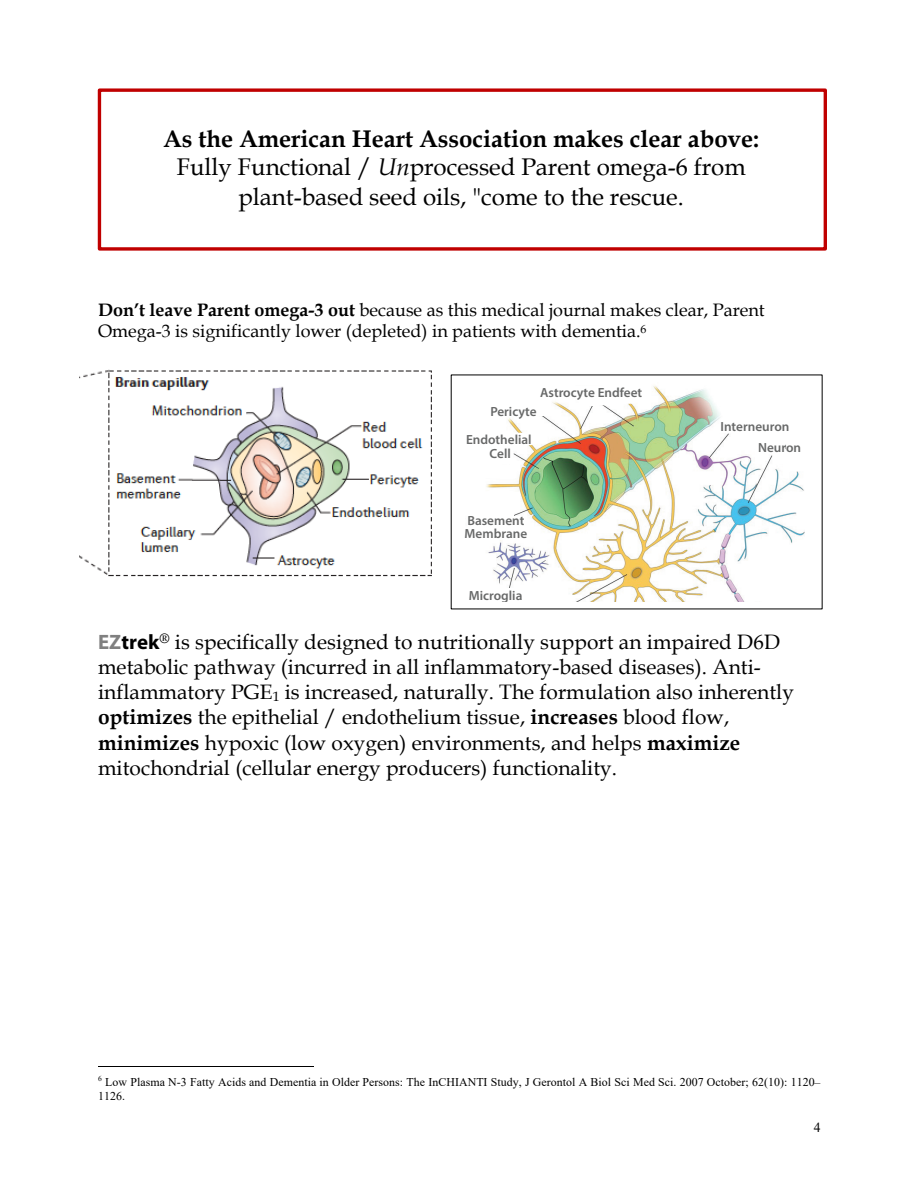
<style>
.page{position:relative;width:918px;height:1188px;background:#fff}
.page>*{position:absolute;margin:0;border:0;box-sizing:border-box;transform-origin:0 0}
.t1{font:24.15px/29px "Book Antiqua";letter-spacing:-.005em;color:#000;text-align:center}
.t2{font:20.85px/25.2px "Book Antiqua";letter-spacing:.005em;color:#000}
.t3{font:18px/21.6px "Book Antiqua";color:#000}
.t4{font:13.65px "Times New Roman";color:#000}
.t5{font:600 13.35px/28.2px "Myriad Pro";color:#676868}
.t6{font:11.85px/14.1px "Times New Roman";letter-spacing:.005em;color:#000}
.s1{font-weight:700}
.s2{font-style:italic}
.s3{font-family:"Myriad Pro";font-weight:700;color:#808080}
.s4{font-family:"Myriad Pro";font-weight:700}
</style>
<div class="page">
<hr style="left:98px;top:1066px;width:216px;height:1px;background:#000">
<img style="left:79px;top:369px;width:378px;height:216px">
<div style="left:98px;top:88px;width:729px;height:163px;border:3px solid #c00000"></div>
<div style="left:451px;top:375px;width:371px;height:234px;background:#fff"></div>
<img style="left:486px;top:385px;width:318px;height:217px">
<div style="left:500px;top:394px;width:46px;height:21px;background:#fff"></div>
<div style="left:468px;top:508px;width:46px;height:22px;background:#fff"></div>
<div style="left:474px;top:588px;width:46px;height:14px;background:#fff"></div>
<svg style="left:567px;top:385px;width:73px;height:22px"></svg>
<svg style="left:486px;top:429px;width:51px;height:37px"></svg>
<svg style="left:709px;top:423px;width:77px;height:29px"></svg>
<p class="t1" style="left:163px;top:124px;width:598px"><span class="s1">As the American Heart Association makes clear above:<br></span>Fully Functional / <span class="s2">Un</span>processed Parent omega-6 from plant-based seed oils, "come to the rescue.</p>
<p class="t3" style="left:98px;top:299px;width:668px"><span class="s1">Don’t leave Parent omega-3 out</span> because as this medical journal makes clear, Parent<br>Omega-3 is significantly lower (depleted) in patients with dementia.<sup>6</sup></p>
<p class="t5" style="left:540px;top:378px;width:104px">Astrocyte Endfeet</p>
<p class="t5" style="left:466px;top:397px;width:72px;text-indent:24px">Pericyte<br>Endothelial</p>
<p class="t5" style="left:490px;top:439px;width:23px">Cell</p>
<p class="t5" style="left:465px;top:513px;width:64px;line-height:13.4px">Basement<br>Membrane</p>
<p class="t5" style="left:469px;top:581px;width:55px">Microglia</p>
<p class="t5" style="left:758px;top:415px;width:45px;line-height:21.6px;text-indent:-38px">Interneuron<br>Neuron</p>
<p class="t2" style="left:98px;top:629px;width:697px"><span class="s3">EZ</span><span class="s4">trek</span><sup>®</sup> is specifically designed to nutritionally support an impaired D6D metabolic pathway (incurred in all inflammatory-based diseases). Anti&shy;inflammatory PGE<sub>1</sub> is increased, naturally. The formulation also inherently <span class="s1">optimizes</span> the epithelial / endothelium tissue, <span class="s1">increases</span> blood flow, <span class="s1">minimizes</span> hypoxic (low oxygen) environments, and helps <span class="s1">maximize </span>mitochondrial (cellular energy producers) functionality.</p>
<p class="t6" style="left:98px;top:1075px;width:724px"><sup>6</sup> Low Plasma N-3 Fatty Acids and Dementia in Older Persons: The InCHIANTI Study, J Gerontol A Biol Sci Med Sci. 2007 October; 62(10): 1120–<br>1126.</p>
<p class="t4" style="left:814px;top:1120px;width:8px">4</p>
</div>
